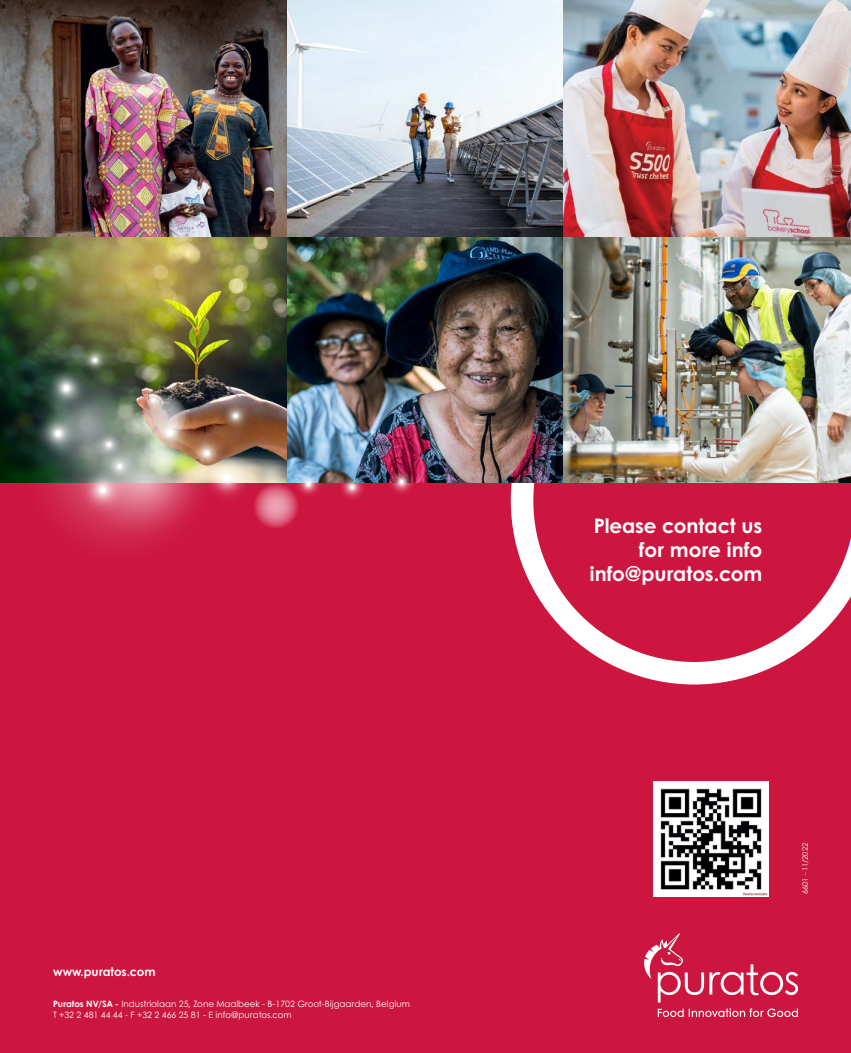
<style>
.page{position:relative;width:851px;height:1053px;background:#fff}
.page>*{position:absolute;margin:0;border:0;box-sizing:border-box;transform-origin:0 0}
.t1{font:700 20px/24px "Century Gothic";color:#fff;text-align:right}
.t2{font:700 11.88px "Century Gothic";color:#fff}
.t3{font:8.75px/10.5px "Century Gothic";color:#fff}
.t4{font:7.5px "Century Gothic";letter-spacing:.035em;color:#fff}
.s1{font-weight:700}
</style>
<div class="page">
<div style="left:0;top:0;width:850px;height:1052px;background:#cd163f"></div>
<svg style="left:510px;top:482px;width:340px;height:202px"></svg>
<img style="left:0;top:0;width:850px;height:482px">
<svg style="left:78px;top:343px;width:33px;height:33px"></svg>
<svg style="left:218px;top:398px;width:34px;height:34px"></svg>
<svg style="left:291px;top:467px;width:34px;height:33px"></svg>
<svg style="left:384px;top:464px;width:34px;height:34px"></svg>
<svg style="left:335px;top:469px;width:33px;height:34px"></svg>
<svg style="left:198px;top:449px;width:57px;height:57px"></svg>
<svg style="left:37px;top:359px;width:57px;height:57px"></svg>
<svg style="left:183px;top:429px;width:46px;height:47px"></svg>
<img style="left:15px;top:359px;width:212px;height:211px;border-radius:50%">
<svg style="left:81px;top:412px;width:129px;height:129px;background:#d46d7b"></svg>
<svg style="left:253px;top:483px;width:45px;height:45px;background:#dc607c"></svg>
<svg style="left:141px;top:393px;width:46px;height:46px"></svg>
<svg style="left:148px;top:446px;width:30px;height:29px"></svg>
<svg style="left:20px;top:359px;width:129px;height:129px;background:#606f64"></svg>
<img style="left:141px;top:403px;width:57px;height:58px;border-radius:50%">
<svg style="left:657px;top:1008px;width:140px;height:9px"></svg>
<svg style="left:644px;top:933px;width:154px;height:69px"></svg>
<img style="left:653px;top:781px;width:115px;height:115px">
<h2 class="t2" style="left:53px;top:963px;width:104px">www.puratos.com</h2>
<p class="t3" style="left:53px;top:998px;width:358px"><span class="s1">Puratos NV/SA -</span> Industrialaan 25, Zone Maalbeek - B-1702 Groot-Bijgaarden, Belgium<br>T +32 2 481 44 44 - F +32 2 466 25 81 - E info@puratos.com</p>
<h1 class="t1" style="left:589px;top:512px;width:174px">Please contact us for more info info@puratos.com</h1>
<p class="t4" style="left:800px;top:894px;width:53px;rotate:-90deg">6601 - 11/2022</p>
</div>
